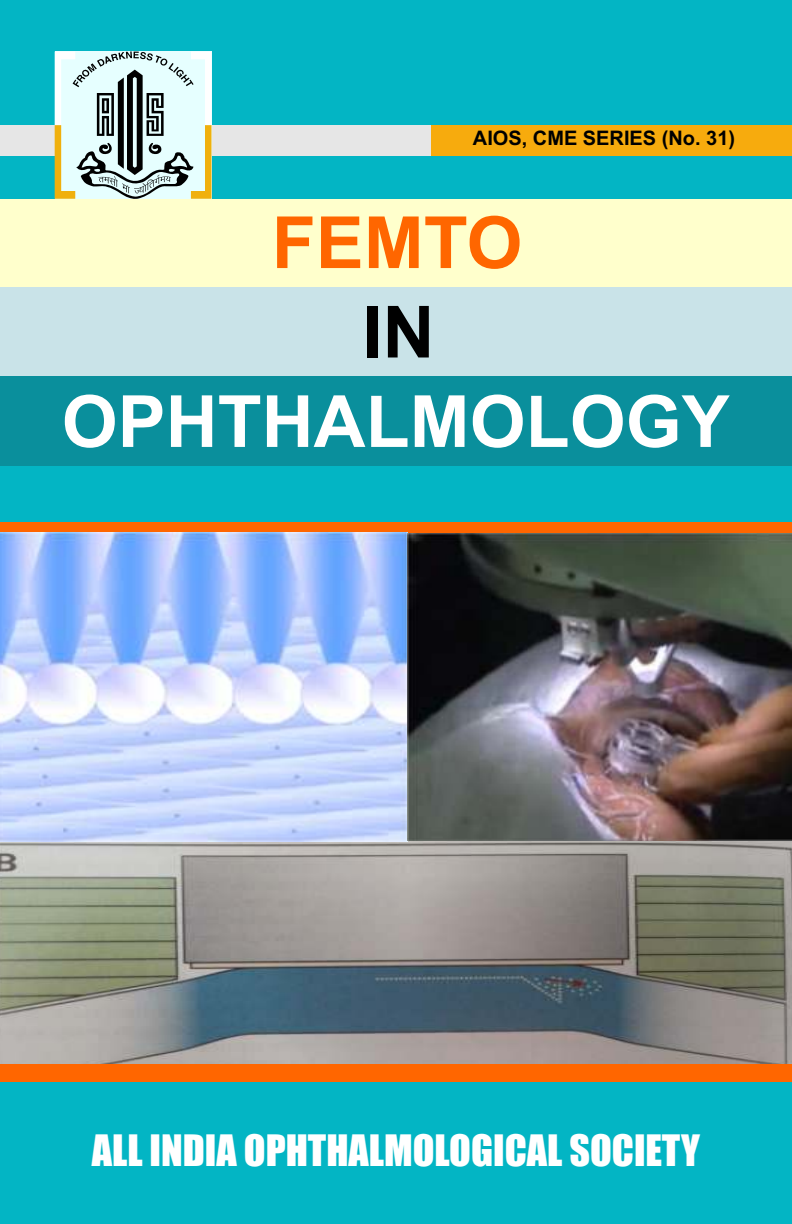
<style>
.page{position:relative;width:792px;height:1224px;background:#fff}
.page>*{position:absolute;margin:0;border:0;box-sizing:border-box;transform-origin:0 0}
.t1{font:700 72px "Arial";color:#fff}
.t2{font:700 72px "Arial";color:#f60}
.t3{font:700 72px "Arial";color:#000}
.t4{font:40px "Impact";color:#fff}
.t5{font:700 20px "Arial";color:#000}
</style>
<div class="page">
<img style="left:0;top:540px;width:792px;height:524px">
<div style="left:0;top:1081px;width:792px;height:143px;background:#03b5c4"></div>
<div style="left:0;top:287px;width:792px;height:89px;background:#c9e3e8"></div>
<div style="left:0;top:376px;width:792px;height:90px;background:#0a8f9c"></div>
<div style="left:0;top:198px;width:792px;height:89px;background:#ffc"></div>
<div style="left:0;top:0;width:792px;height:199px;background:#03b5c4"></div>
<div style="left:0;top:125px;width:792px;height:30px;background:#f7ab0d"></div>
<div style="left:0;top:125px;width:431px;height:30px;background:#e6e6e6"></div>
<svg style="left:55px;top:51px;width:157px;height:148px"></svg>
<div style="left:0;top:466px;width:792px;height:74px;background:#03b5c4"></div>
<div style="left:0;top:1064px;width:792px;height:17px;background:#f60"></div>
<svg style="left:0;top:523px;width:792px;height:17px;fill:#f60"></svg>
<p class="t5" style="left:473px;top:131px;width:264px">AIOS, CME SERIES (No. 31)</p>
<h1 class="t2" style="left:272px;top:216px;width:252px">FEMTO</h1>
<h1 class="t3" style="left:363px;top:305px;width:73px">IN</h1>
<h1 class="t1" style="left:62px;top:395px;width:670px">OPHTHALMOLOGY</h1>
<p class="t4" style="left:92px;top:1134px;width:610px">ALL INDIA OPHTHALMOLOGICAL SOCIETY</p>
</div>
